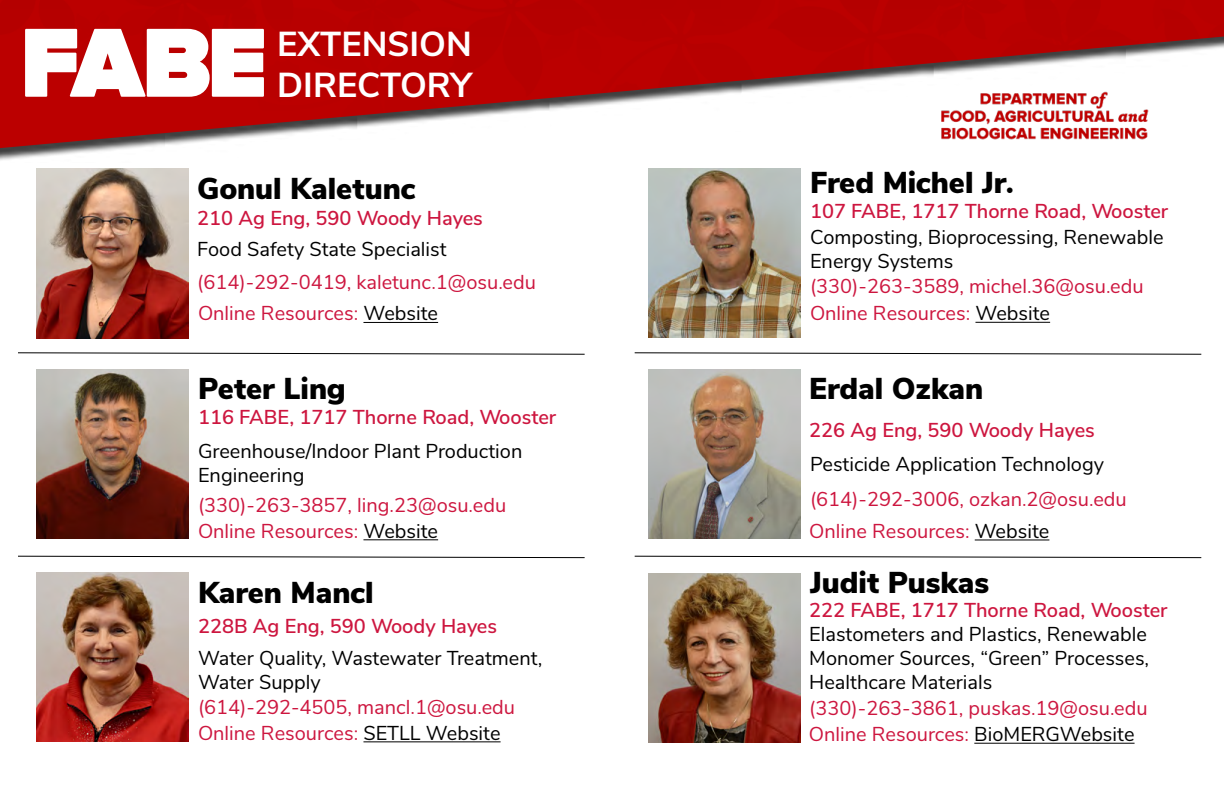
<style>
.page{position:relative;width:1224px;height:792px;background:#fff}
.page>*{position:absolute;margin:0;border:0;box-sizing:border-box;transform-origin:0 0}
.t1{font:700 34.5px/41.4px "Buckeye Sans";color:#fff}
.t2{font:900 30px "Buckeye Sans";color:#000}
.t3{font:20px "Buckeye Sans";color:#cd163f}
.t4{font:20px/24px "Buckeye Sans";color:#000}
.t5{font:600 20px "Buckeye Sans";color:#cd163f}
.s1{color:#000}
</style>
<div class="page">
<img style="left:0;top:0;width:1224px;height:148px">
<svg style="left:18px;top:352px;width:567px;height:3px"></svg>
<svg style="left:18px;top:555px;width:567px;height:4px"></svg>
<svg style="left:634px;top:352px;width:568px;height:3px"></svg>
<svg style="left:634px;top:555px;width:568px;height:4px"></svg>
<svg style="left:25px;top:29px;width:239px;height:68px"></svg>
<img style="left:648px;top:369px;width:153px;height:170px">
<hr style="left:975px;top:539px;width:74px;height:1px;background:#000">
<img style="left:36px;top:572px;width:153px;height:170px">
<hr style="left:363px;top:741px;width:138px;height:1px;background:#000">
<img style="left:648px;top:573px;width:153px;height:170px">
<hr style="left:974px;top:743px;width:161px;height:1px;background:#000">
<img style="left:648px;top:168px;width:153px;height:170px">
<hr style="left:975px;top:322px;width:75px;height:1px;background:#000">
<img style="left:900px;top:81px;width:288px;height:67px">
<img style="left:36px;top:168px;width:153px;height:170px">
<hr style="left:363px;top:322px;width:75px;height:1px;background:#000">
<img style="left:36px;top:369px;width:153px;height:170px">
<hr style="left:363px;top:539px;width:75px;height:1px;background:#000">
<h1 class="t1" style="left:277px;top:21px;width:196px">EXTENSION<br>DIRECTORY</h1>
<h2 class="t2" style="left:197px;top:166px;width:220px">Gonul Kaletunc</h2>
<p class="t5" style="left:197px;top:204px;width:287px">210 Ag Eng, 590 Woody Hayes</p>
<p class="t4" style="left:197px;top:236px;width:251px">Food Safety State Specialist</p>
<p class="t3" style="left:197px;top:268px;width:340px">(614)-292-0419, kaletunc.1@osu.edu</p>
<p class="t3" style="left:198px;top:299px;width:242px">Online Resources: <span class="s1">Website</span></p>
<h2 class="t2" style="left:198px;top:366px;width:149px">Peter Ling</h2>
<p class="t4" style="left:198px;top:437px;width:326px">Greenhouse/Indoor Plant Production<br>Engineering</p>
<p class="t3" style="left:198px;top:516px;width:242px">Online Resources: <span class="s1">Website</span></p>
<p class="t5" style="left:198px;top:402px;width:360px">116 FABE, 1717 Thorne Road, Wooster</p>
<p class="t3" style="left:198px;top:490px;width:310px">(330)-263-3857, ling.23@osu.edu</p>
<h2 class="t2" style="left:198px;top:570px;width:177px">Karen Mancl</h2>
<p class="t5" style="left:198px;top:611px;width:301px">228B Ag Eng, 590 Woody Hayes</p>
<p class="t4" style="left:198px;top:644px;width:346px">Water Quality, Wastewater Treatment,<br>Water Supply</p>
<p class="t3" style="left:198px;top:718px;width:304px">Online Resources: <span class="s1">SETLL Website</span></p>
<p class="t3" style="left:198px;top:693px;width:319px">(614)-292-4505, mancl.1@osu.edu</p>
<h2 class="t2" style="left:810px;top:160px;width:205px">Fred Michel Jr.</h2>
<p class="t4" style="left:810px;top:224px;width:355px">Composting, Bioprocessing, Renewable<br>Energy Systems</p>
<p class="t3" style="left:810px;top:299px;width:242px">Online Resources: <span class="s1">Website</span></p>
<p class="t5" style="left:810px;top:196px;width:360px">107 FABE, 1717 Thorne Road, Wooster</p>
<p class="t3" style="left:810px;top:271px;width:335px">(330)-263-3589, michel.36@osu.edu</p>
<h2 class="t2" style="left:809px;top:366px;width:176px">Erdal Ozkan</h2>
<p class="t5" style="left:809px;top:415px;width:287px">226 Ag Eng, 590 Woody Hayes</p>
<p class="t4" style="left:810px;top:450px;width:296px">Pesticide Application Technology</p>
<p class="t3" style="left:810px;top:484px;width:318px">(614)-292-3006, ozkan.2@osu.edu</p>
<p class="t3" style="left:809px;top:516px;width:242px">Online Resources: <span class="s1">Website</span></p>
<h2 class="t2" style="left:810px;top:560px;width:181px">Judit Puskas</h2>
<p class="t4" style="left:809px;top:621px;width:341px;text-align:justify">Elastometers and Plastics, Renewable Monomer Sources, “Green” Processes, Healthcare Materials</p>
<p class="t3" style="left:809px;top:720px;width:327px">Online Resources: <span class="s1">BioMERGWebsite</span></p>
<p class="t5" style="left:809px;top:596px;width:360px">222 FABE, 1717 Thorne Road, Wooster</p>
<p class="t3" style="left:809px;top:693px;width:340px">(330)-263-3861, puskas.19@osu.edu</p>
</div>
